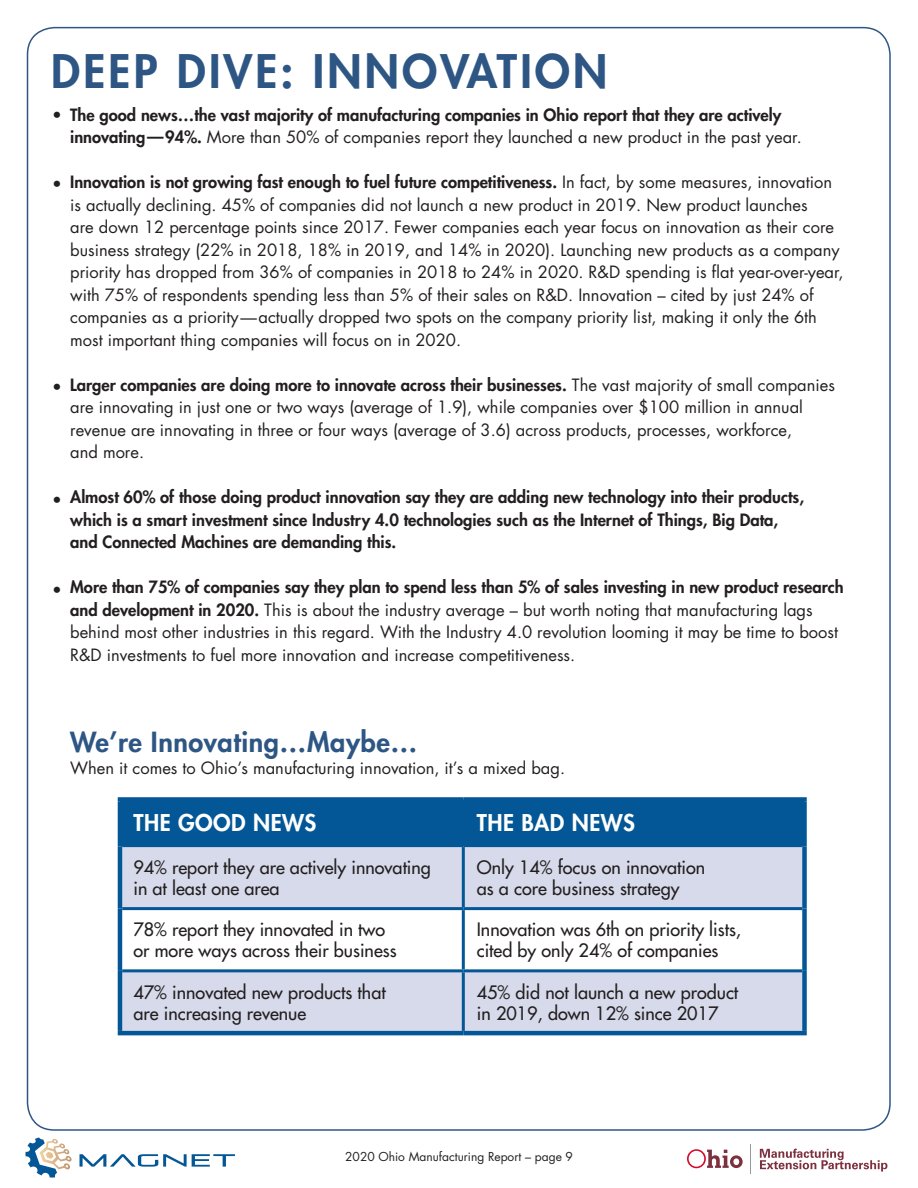
<style>
.page{position:relative;width:918px;height:1188px;background:#fff}
.page>*{position:absolute;margin:0;border:0;box-sizing:border-box;transform-origin:0 0}
.t1{font:800 45px "Futura";letter-spacing:.07em;color:#2e5684}
.t2{font:800 27px "Futura";letter-spacing:.02em;color:#2e5684}
.t3{font:800 22.5px "Futura";letter-spacing:.02em;color:#fff}
.t4{font:18px/21px "Futura";color:#231f20}
.Bulleted_paragraph{font:16.5px/22.5px "Futura";color:#231f20}
.t5{font:800 16.5px/22.5px "Futura";color:#231f20}
.t6{font:12px "Futura";color:#231f20}
.s1{font-weight:400}
.s2{font-weight:800}
</style>
<div class="page">
<div style="left:122px;top:802px;width:680px;height:44px;background:#035796"></div>
<svg style="left:122px;top:847px;width:680px;height:184px;fill:#d6daea"></svg>
<hr style="left:462px;top:802px;width:3px;height:44px;background:#035796">
<hr style="left:462px;top:847px;width:3px;height:60px;background:#035796">
<hr style="left:122px;top:907px;width:341px;height:3px;background:#035796">
<hr style="left:463px;top:907px;width:339px;height:3px;background:#035796">
<hr style="left:462px;top:910px;width:3px;height:59px;background:#035796">
<hr style="left:122px;top:969px;width:341px;height:3px;background:#035796">
<hr style="left:463px;top:969px;width:339px;height:3px;background:#035796">
<hr style="left:462px;top:972px;width:3px;height:59px;background:#035796">
<hr style="left:118px;top:846px;width:4px;height:63px;background:#035796">
<div style="left:802px;top:846px;width:5px;height:63px;background:#035796"></div>
<hr style="left:118px;top:909px;width:4px;height:62px;background:#035796">
<div style="left:802px;top:909px;width:5px;height:62px;background:#035796"></div>
<hr style="left:118px;top:971px;width:4px;height:60px;background:#035796">
<div style="left:802px;top:971px;width:5px;height:60px;background:#035796"></div>
<hr style="left:118px;top:1031px;width:345px;height:4px;background:#035796">
<hr style="left:463px;top:1031px;width:344px;height:4px;background:#035796">
<div style="left:118px;top:797px;width:345px;height:5px;background:#035796"></div>
<hr style="left:118px;top:802px;width:4px;height:44px;background:#035796">
<div style="left:463px;top:797px;width:344px;height:5px;background:#035796"></div>
<div style="left:802px;top:802px;width:5px;height:44px;background:#035796"></div>
<hr style="left:122px;top:846px;width:341px;height:1px;background:#035796">
<hr style="left:463px;top:846px;width:339px;height:1px;background:#035796">
<hr style="left:751px;top:1144px;width:1px;height:30px;background:#99989b">
<svg style="left:687px;top:1149px;width:56px;height:19px"></svg>
<svg style="left:760px;top:1149px;width:127px;height:23px"></svg>
<svg style="left:80px;top:1154px;width:155px;height:13px"></svg>
<svg style="left:25px;top:1137px;width:47px;height:41px"></svg>
<p class="t1" style="left:51px;top:41px;width:558px">DEEP DIVE: INNOVATION</p>
<p class="Bulleted_paragraph" style="left:52px;top:103px;width:11px">•</p>
<p class="t5" style="left:70px;top:103px;width:733px">The good news…the vast majority of manufacturing companies in Ohio report that they are actively innovating—94%. <span class="s1">More than 50% of companies report they launched a new product in the past year.</span></p>
<p class="Bulleted_paragraph" style="left:70px;top:171px;width:775px"><span class="s2">Innovation is not growing fast enough to fuel future competitiveness.</span> In fact, by some measures, innovation is actually declining. 45% of companies did not launch a new product in 2019. New product launches<br>are down 12 percentage points since 2017. Fewer companies each year focus on innovation as their core business strategy (22% in 2018, 18% in 2019, and 14% in 2020). Launching new products as a company priority has dropped from 36% of companies in 2018 to 24% in 2020. R&amp;D spending is flat year-over-year, with 75% of respondents spending less than 5% of their sales on R&amp;D. Innovation – cited by just 24% of companies as a priority—actually dropped two spots on the company priority list, making it only the 6th most important thing companies will focus on in 2020.</p>
<p class="Bulleted_paragraph" style="left:70px;top:373px;width:766px"><span class="s2">Larger companies are doing more to innovate across their businesses.</span> The vast majority of small companies are innovating in just one or two ways (average of 1.9), while companies over $100 million in annual revenue are innovating in three or four ways (average of 3.6) across products, processes, workforce,<br>and more.</p>
<p class="t5" style="left:70px;top:486px;width:735px">Almost 60% of those doing product innovation say they are adding new technology into their products, which is a smart investment since Industry 4.0 technologies such as the Internet of Things, Big Data, and Connected Machines are demanding this.</p>
<p class="Bulleted_paragraph" style="left:70px;top:576px;width:775px"><span class="s2">More than 75% of companies say they plan to spend less than 5% of sales investing in new product research and development in 2020.</span> This is about the industry average – but worth noting that manufacturing lags behind most other industries in this regard. With the Industry 4.0 revolution looming it may be time to boost R&amp;D investments to fuel more innovation and increase competitiveness.</p>
<p class="Bulleted_paragraph" style="left:52px;top:173px;width:11px">•</p>
<p class="Bulleted_paragraph" style="left:52px;top:375px;width:11px">•</p>
<p class="Bulleted_paragraph" style="left:52px;top:488px;width:11px">•</p>
<p class="Bulleted_paragraph" style="left:52px;top:579px;width:11px">•</p>
<p class="t2" style="left:70px;top:724px;width:349px">We’re Innovating…Maybe…</p>
<p class="Bulleted_paragraph" style="left:70px;top:757px;width:496px">When it comes to Ohio’s manufacturing innovation, it’s a mixed bag.</p>
<p class="t3" style="left:133px;top:808px;width:184px">THE GOOD NEWS</p>
<p class="t3" style="left:477px;top:808px;width:160px">THE BAD NEWS</p>
<p class="t4" style="left:133px;top:857px;width:299px">94% report they are actively innovating in at least one area</p>
<p class="t4" style="left:477px;top:857px;width:230px">Only 14% focus on innovation as a core business strategy</p>
<p class="t4" style="left:133px;top:919px;width:265px">78% report they innovated in two or more ways across their business</p>
<p class="t4" style="left:477px;top:919px;width:266px">Innovation was 6th on priority lists, cited by only 24% of companies</p>
<p class="t4" style="left:133px;top:981px;width:254px">47% innovated new products that are increasing revenue</p>
<p class="t4" style="left:477px;top:981px;width:263px">45% did not launch a new product in 2019, down 12% since 2017</p>
<p class="t6" style="left:345px;top:1148px;width:229px">2020 Ohio Manufacturing Report – page 9</p>
</div>
